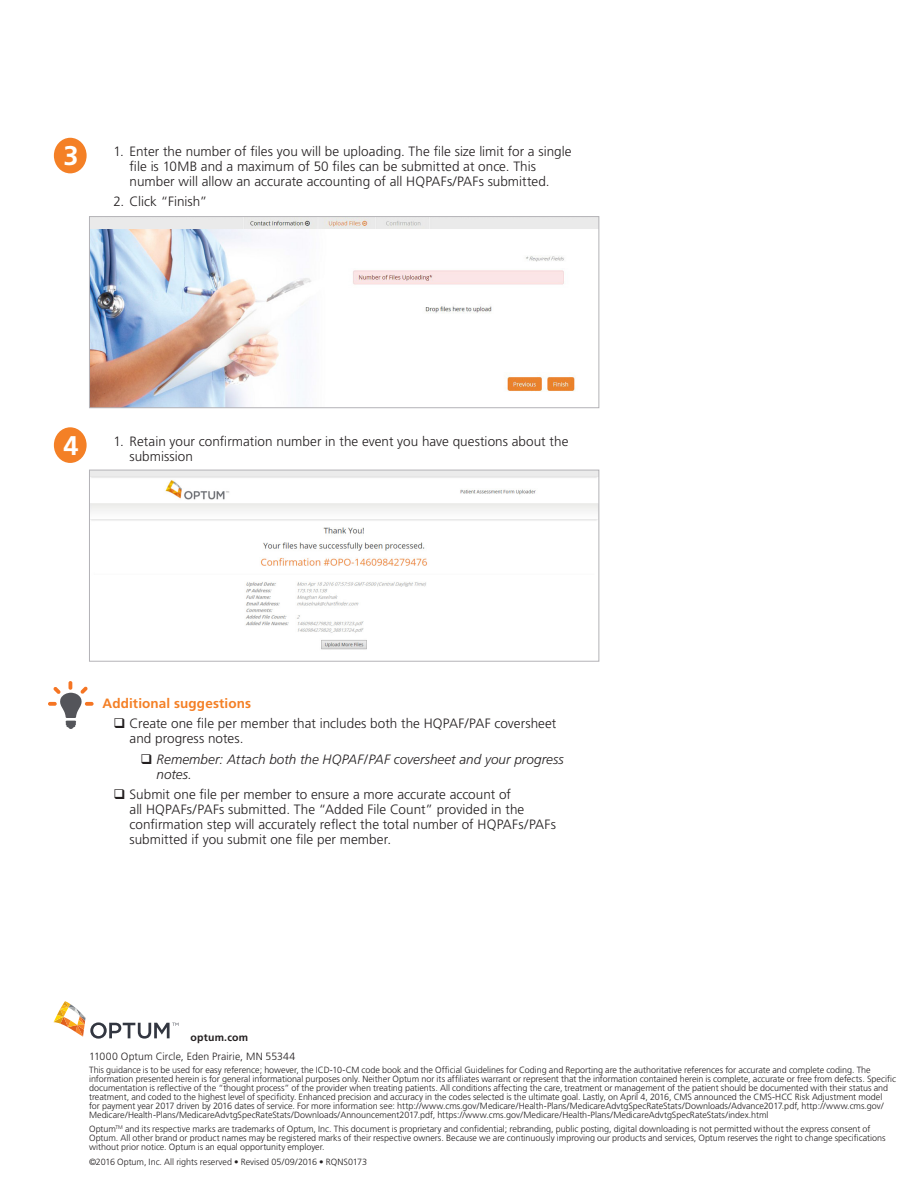
<style>
.page{position:relative;width:918px;height:1188px;background:#fff}
.page>*{position:absolute;margin:0;border:0;box-sizing:border-box;transform-origin:0 0}
.t1{font:700 27px "Frutiger LT Std";color:#fff}
.t2{font:300 13.5px/15px "Frutiger";letter-spacing:.005em;color:#231f20}
.t3{font:300 13.5px/15px "Frutiger LT Std";color:#231f20}
.t4{font:italic 300 13.5px/15px "Frutiger";letter-spacing:.005em;color:#231f20}
.Body_copy{font:700 13.5px "Frutiger";letter-spacing:.01em;color:#f48026}
.Sign-off{font:300 10.5px "Frutiger";letter-spacing:.01em;color:#231f20}
.Sign-off-2{font:700 10.5px "Frutiger LT Std";letter-spacing:.02em;color:#231f20}
.Sign-off-3{font:300 9px/9px "Frutiger";letter-spacing:-.005em;color:#231f20}
</style>
<div class="page">
<svg style="left:54px;top:1001px;width:124px;height:38px"></svg>
<img style="left:91px;top:218px;width:506px;height:188px">
<div style="left:89px;top:216px;width:510px;height:192px;border:1px solid #b4b3b7"></div>
<img style="left:91px;top:472px;width:506px;height:178px">
<div style="left:89px;top:470px;width:510px;height:192px;border:1px solid #b4b3b7"></div>
<div style="left:54px;top:138px;width:33px;height:35px;background:#f48026;border-radius:50%"></div>
<div style="left:54px;top:427px;width:33px;height:36px;background:#f48026;border-radius:50%"></div>
<svg style="left:48px;top:681px;width:46px;height:48px"></svg>
<p class="t1" style="left:63px;top:140px;width:17px">3</p>
<p class="t3" style="left:130px;top:144px;width:443px;text-indent:-16px">1. Enter the number of files you will be uploading. The file size limit for a single file is 10MB and a maximum of 50 files can be submitted at once. This number will allow an accurate accounting of all HQPAFs/PAFs submitted.</p>
<p class="t3" style="left:113px;top:194px;width:95px">2. Click “Finish”</p>
<p class="t1" style="left:63px;top:429px;width:17px">4</p>
<p class="t2" style="left:130px;top:434px;width:440px;text-indent:-16px">1. Retain your confirmation number in the event you have questions about the submission</p>
<p class="Body_copy" style="left:103px;top:695px;width:150px">Additional suggestions</p>
<p class="t2" style="left:130px;top:716px;width:428px">Create one file per member that includes both the HQPAF/PAF coversheet and progress notes.</p>
<p class="t4" style="left:157px;top:752px;width:409px">Remember: Attach both the HQPAF/PAF coversheet and your progress notes.</p>
<p class="t2" style="left:130px;top:787px;width:428px">Submit one file per member to ensure a more accurate account of<br>all HQPAFs/PAFs submitted. The “Added File Count” provided in the confirmation step will accurately reflect the total number of HQPAFs/PAFs submitted if you submit one file per member.</p>
<p class="Sign-off-2" style="left:191px;top:1031px;width:59px">optum.com</p>
<p class="Sign-off" style="left:89px;top:1050px;width:208px">11000 Optum Circle, Eden Prairie, MN 55344</p>
<p class="Sign-off-3" style="left:89px;top:1066px;width:808px">This guidance is to be used for easy reference; however, the ICD-10-CM code book and the Official Guidelines for Coding and Reporting are the authoritative references for accurate and complete coding. The information presented herein is for general informational purposes only. Neither Optum nor its affiliates warrant or represent that the information contained herein is complete, accurate or free from defects. Specific documentation is reflective of the “thought process” of the provider when treating patients. All conditions affecting the care, treatment or management of the patient should be documented with their status and treatment, and coded to the highest level of specificity. Enhanced precision and accuracy in the codes selected is the ultimate goal. Lastly, on April 4, 2016, CMS announced the CMS-HCC Risk Adjustment model<br>for payment year 2017 driven by 2016 dates of service. For more information see: http://www.cms.gov/Medicare/Health-Plans/MedicareAdvtgSpecRateStats/Downloads/Advance2017.pdf, http://www.cms.gov/ Medicare/Health-Plans/MedicareAdvtgSpecRateStats/Downloads/Announcement2017.pdf, https://www.cms.gov/Medicare/Health-Plans/MedicareAdvtgSpecRateStats/index.html</p>
<p class="Sign-off-3" style="left:89px;top:1124px;width:798px">Optum<sup>TM</sup> and its respective marks are trademarks of Optum, Inc. This document is proprietary and confidential; rebranding, public posting, digital downloading is not permitted without the express consent of<br>Optum. All other brand or product names may be registered marks of their respective owners. Because we are continuously improving our products and services, Optum reserves the right to change specifications without prior notice. Optum is an equal opportunity employer.</p>
<p class="Sign-off-3" style="left:89px;top:1157px;width:279px">©2016 Optum, Inc. All rights reserved • Revised 05/09/2016 • RQNS0173</p>
</div>
